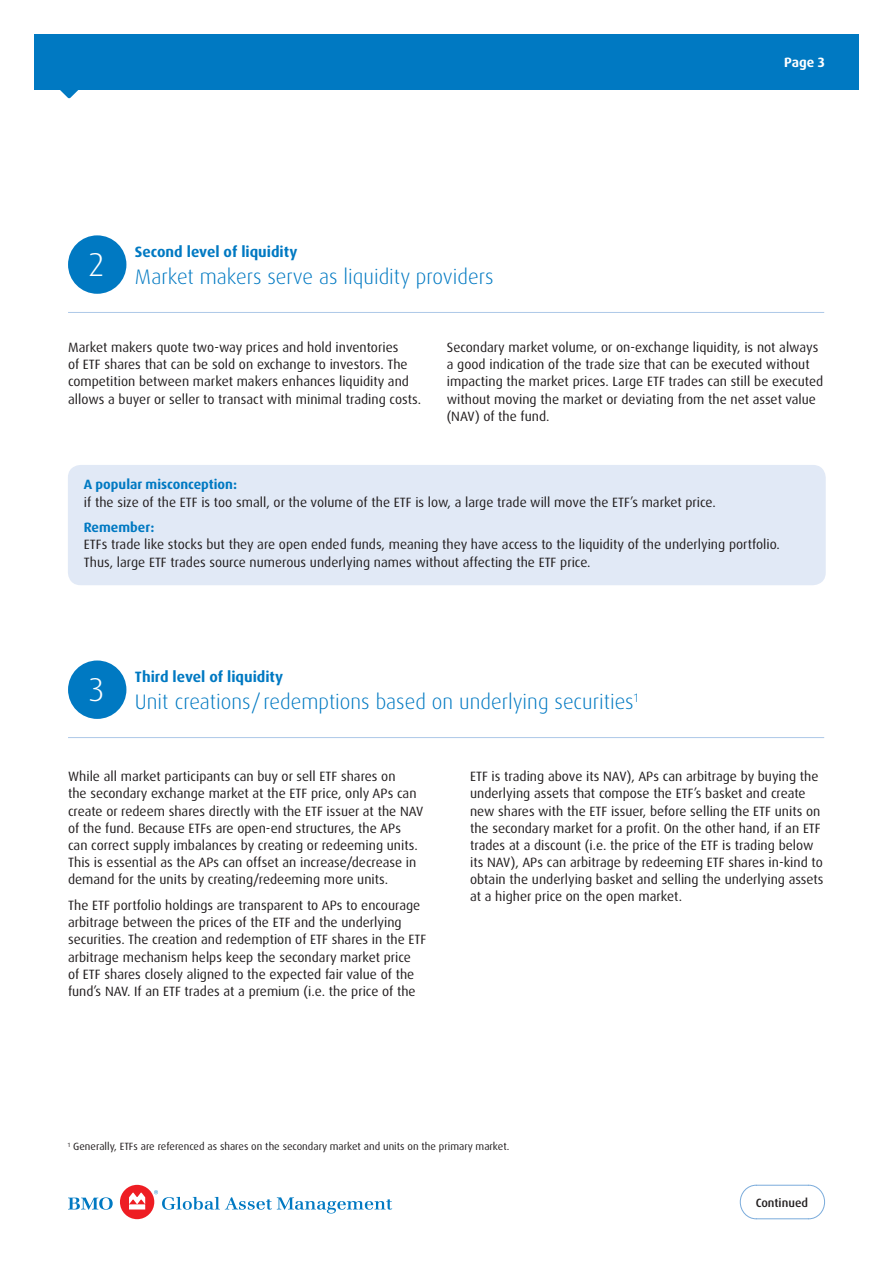
<style>
.page{position:relative;width:893px;height:1263px;background:#fff}
.page>*{position:absolute;margin:0;border:0;box-sizing:border-box;transform-origin:0 0}
.Brochure_header_date{font:300 33px "Dax Pro";color:#fff}
.Table_body_9_11_446p{font:300 21px "Dax Pro";color:#0079c2}
.Table_body_9_11_446p-2{font:700 15px "Dax Pro";color:#0079c2}
.Table_body_9_11_446p-3{font:13.5px/17.1px "Dax Pro";color:#231f20}
.Body_bullet_9pt__2mm{font:13.5px/17.1px "Dax Pro";color:#231f20}
.t1{font:700 13.5px "Dax Pro";color:#fff}
.t2{font:500 12px "Dax Pro";color:#231f20}
.Body_bullet_9pt__2mm-2{font:10.5px "Dax Pro";color:#231f20}
.s1{font-weight:700;color:#0079c2}
</style>
<div class="page">
<svg style="left:739px;top:1184px;width:86px;height:35px"></svg>
<svg style="left:68px;top:1197px;width:45px;height:13px"></svg>
<div style="left:120px;top:1185px;width:34px;height:34px;background:#ee1d23;border-radius:50%"></div>
<svg style="left:129px;top:1192px;width:16px;height:17px"></svg>
<svg style="left:154px;top:1190px;width:238px;height:23px"></svg>
<div style="left:34px;top:34px;width:825px;height:56px;background:#0079c2"></div>
<svg style="left:60px;top:90px;width:18px;height:8px"></svg>
<div style="left:68px;top:235px;width:58px;height:59px;background:#0079c2;border-radius:50%"></div>
<hr style="left:68px;top:312px;width:756px;height:1px;background:#adc8e8">
<div style="left:68px;top:465px;width:758px;height:120px;background:#e1e9f6;border-radius:13px"></div>
<div style="left:68px;top:660px;width:58px;height:59px;background:#0079c2;border-radius:50%"></div>
<hr style="left:68px;top:737px;width:756px;height:1px;background:#adc8e8">
<p class="Brochure_header_date" style="left:89px;top:244px;width:17px">2</p>
<p class="Table_body_9_11_446p-2" style="left:135px;top:242px;width:164px">Second level of liquidity</p>
<p class="Table_body_9_11_446p" style="left:135px;top:263px;width:360px">Market makers serve as liquidity providers</p>
<p class="t1" style="left:784px;top:54px;width:42px">Page 3</p>
<p class="Table_body_9_11_446p-3" style="left:68px;top:339px;width:354px">Market makers quote two-way prices and hold inventories<br>of ETF shares that can be sold on exchange to investors. The competition between market makers enhances liquidity and allows a buyer or seller to transact with minimal trading costs.</p>
<p class="Table_body_9_11_446p-3" style="left:447px;top:339px;width:378px">Secondary market volume, or on-exchange liquidity, is not always a good indication of the trade size that can be executed without impacting the market prices. Large ETF trades can still be executed without moving the market or deviating from the net asset value (NAV) of the fund.</p>
<p class="Body_bullet_9pt__2mm" style="left:84px;top:476px;width:633px"><span class="s1">A popular misconception:<br></span>if the size of the ETF is too small, or the volume of the ETF is low, a large trade will move the ETF’s market price.</p>
<p class="Body_bullet_9pt__2mm" style="left:84px;top:519px;width:697px"><span class="s1">Remember:<br></span>ETFs trade like stocks but they are open ended funds, meaning they have access to the liquidity of the underlying portfolio.<br>Thus, large ETF trades source numerous underlying names without affecting the ETF price.</p>
<p class="Brochure_header_date" style="left:89px;top:669px;width:16px">3</p>
<p class="Table_body_9_11_446p-2" style="left:135px;top:667px;width:150px">Third level of liquidity</p>
<p class="Table_body_9_11_446p" style="left:135px;top:688px;width:505px">Unit creations/redemptions based on underlying securities<sup>1</sup></p>
<p class="Table_body_9_11_446p-3" style="left:68px;top:768px;width:357px">While all market participants can buy or sell ETF shares on<br>the secondary exchange market at the ETF price, only APs can create or redeem shares directly with the ETF issuer at the NAV of the fund. Because ETFs are open-end structures, the APs can correct supply imbalances by creating or redeeming units.<br>This is essential as the APs can offset an increase/decrease in demand for the units by creating/redeeming more units.</p>
<p class="Table_body_9_11_446p-3" style="left:68px;top:897px;width:360px">The ETF portfolio holdings are transparent to APs to encourage arbitrage between the prices of the ETF and the underlying securities. The creation and redemption of ETF shares in the ETF arbitrage mechanism helps keep the secondary market price<br>of ETF shares closely aligned to the expected fair value of the fund’s NAV. If an ETF trades at a premium (i.e. the price of the</p>
<p class="Table_body_9_11_446p-3" style="left:470px;top:768px;width:355px">ETF is trading above its NAV), APs can arbitrage by buying the underlying assets that compose the ETF’s basket and create new shares with the ETF issuer, before selling the ETF units on the secondary market for a profit. On the other hand, if an ETF trades at a discount (i.e. the price of the ETF is trading below its NAV), APs can arbitrage by redeeming ETF shares in-kind to obtain the underlying basket and selling the underlying assets at a higher price on the open market.</p>
<p class="Body_bullet_9pt__2mm-2" style="left:68px;top:1140px;width:443px"><sup>1</sup> Generally, ETFs are referenced as shares on the secondary market and units on the primary market.</p>
<p class="t2" style="left:756px;top:1195px;width:54px">Continued</p>
</div>
